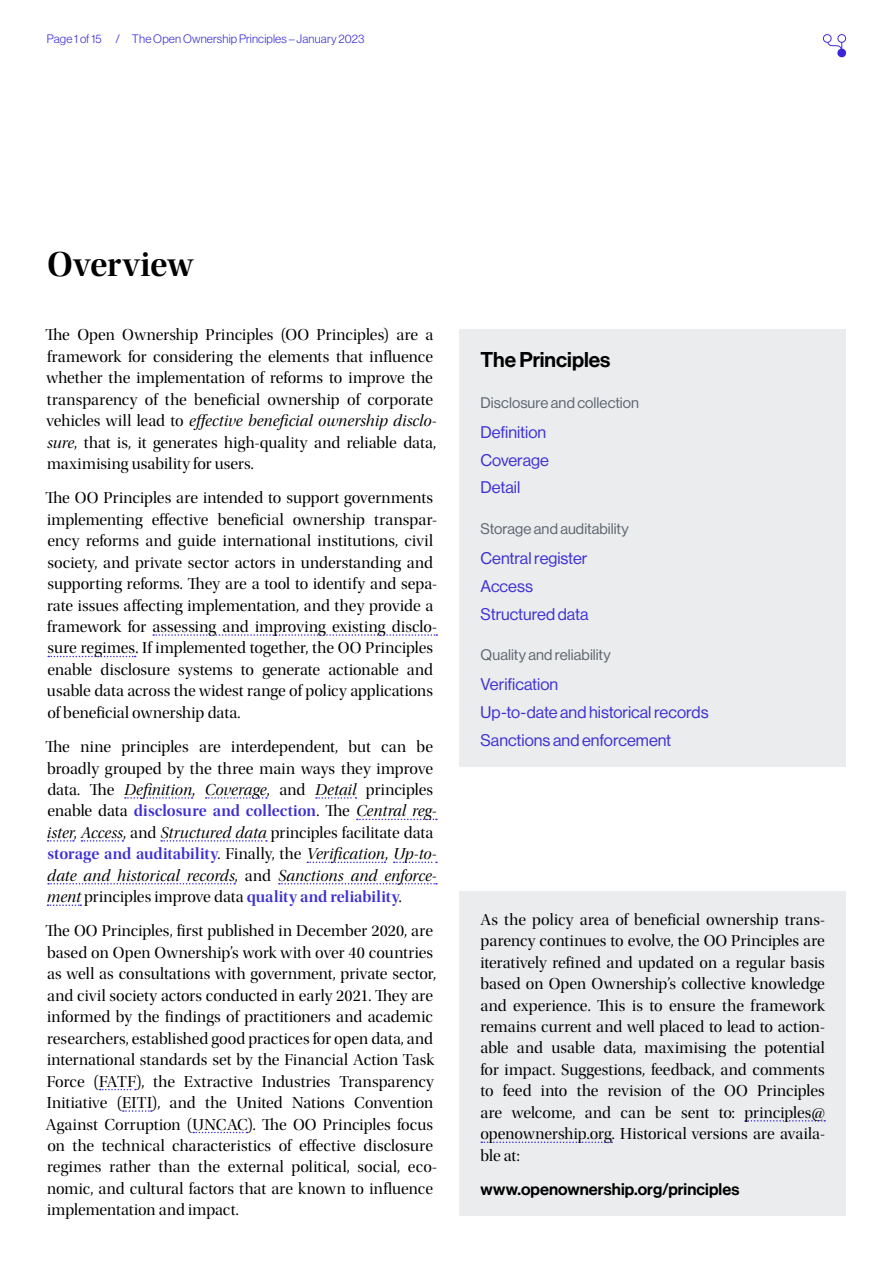
<style>
.page{position:relative;width:893px;height:1263px;background:#fff}
.page>*{position:absolute;margin:0;border:0;box-sizing:border-box;transform-origin:0 0}
.Heading_1{font:36px "Utopia Std Semibold Disp";color:#000}
.TOC_Title__No_Offset{font:21px "N Haas Grotesk DS Pro 65 Md";color:#000}
.t1{font:16.5px/21.5px "Utopia Std Disp";color:#000}
.t2{font:16.5px "N Haas Grotesk DS Pro 55 Rg";color:#3d30d4}
.Pseudo_Heading_1{font:16.5px "N Haas Grotesk DS Pro 65 Md";letter-spacing:.005em;color:#000}
.t3{font:15px "N Haas Grotesk DS Pro 55 Rg";letter-spacing:.005em;color:#5e6571}
.t4{font:12px "N Haas Grotesk DS Pro 45 Lt";letter-spacing:.01em;color:#3d30d4}
.s1{font-family:"Utopia Std Disp It"}
.s2{font-family:"Utopia Std Semibold Disp";color:#3d30d4}
</style>
<div class="page">
<svg style="left:823px;top:34px;width:23px;height:23px"></svg>
<svg style="left:153px;top:634px;width:284px;height:2px"></svg>
<svg style="left:48px;top:656px;width:88px;height:1px"></svg>
<svg style="left:125px;top:797px;width:68px;height:2px"></svg>
<svg style="left:206px;top:797px;width:61px;height:2px"></svg>
<svg style="left:316px;top:797px;width:40px;height:2px"></svg>
<svg style="left:357px;top:819px;width:80px;height:1px"></svg>
<svg style="left:48px;top:840px;width:26px;height:2px"></svg>
<svg style="left:81px;top:840px;width:42px;height:2px"></svg>
<svg style="left:161px;top:840px;width:106px;height:2px"></svg>
<svg style="left:307px;top:861px;width:78px;height:2px"></svg>
<svg style="left:394px;top:861px;width:43px;height:2px"></svg>
<svg style="left:48px;top:883px;width:187px;height:1px"></svg>
<svg style="left:279px;top:883px;width:158px;height:1px"></svg>
<svg style="left:47px;top:904px;width:34px;height:2px"></svg>
<svg style="left:100px;top:1089px;width:36px;height:1px"></svg>
<svg style="left:123px;top:1110px;width:29px;height:2px"></svg>
<svg style="left:193px;top:1132px;width:54px;height:1px"></svg>
<div style="left:459px;top:329px;width:387px;height:438px;background:#ebeced"></div>
<div style="left:459px;top:891px;width:387px;height:325px;background:#ebeced"></div>
<svg style="left:745px;top:1120px;width:80px;height:1px"></svg>
<svg style="left:481px;top:1141px;width:131px;height:2px"></svg>
<p class="t4" style="left:47px;top:32px;width:319px">Page 1 of 15 / The Open Ownership Principles – January 2023</p>
<h1 class="Heading_1" style="left:47px;top:245px;width:148px">Overview</h1>
<p class="t1" style="left:45px;top:325px;width:393px">The Open Ownership Principles (OO Principles) are a framework for considering the elements that influence whether the implementation of reforms to improve the transparency of the beneficial ownership of corporate vehicles will lead to <span class="s1">effective beneficial ownership disclo&shy;sure</span>, that is, it generates high-quality and reliable data, maximising usability for users.</p>
<p class="t1" style="left:45px;top:488px;width:393px">The OO Principles are intended to support governments implementing effective beneficial ownership transpar&shy;ency reforms and guide international institutions, civil society, and private sector actors in understanding and supporting reforms. They are a tool to identify and sepa&shy;rate issues affecting implementation, and they provide a framework for assessing and improving existing disclo&shy;sure regimes. If implemented together, the OO Principles enable disclosure systems to generate actionable and usable data across the widest range of policy applications of beneficial ownership data.</p>
<p class="t1" style="left:45px;top:736px;width:393px">The nine principles are interdependent, but can be broadly grouped by the three main ways they improve data. The <span class="s1">Definition</span>, <span class="s1">Coverage</span>, and <span class="s1">Detail</span> principles enable data <span class="s2">disclosure and collection</span>. The <span class="s1">Central reg&shy;ister</span>, <span class="s1">Access</span>, and <span class="s1">Structured data</span> principles facilitate data <span class="s2">storage and auditability</span>. Finally, the <span class="s1">Verification</span>, <span class="s1">Up-to&shy;date and historical records</span>, and <span class="s1">Sanctions and enforce&shy;ment</span> principles improve data <span class="s2">quality and reliability</span>.</p>
<p class="t1" style="left:45px;top:921px;width:393px">The OO Principles, first published in December 2020, are based on Open Ownership’s work with over 40 countries as well as consultations with government, private sector, and civil society actors conducted in early 2021. They are informed by the findings of practitioners and academic researchers, established good practices for open data, and international standards set by the Financial Action Task Force (FATF), the Extractive Industries Transparency Initiative (EITI), and the United Nations Convention Against Corruption (UNCAC). The OO Principles focus on the technical characteristics of effective disclosure regimes rather than the external political, social, eco&shy;nomic, and cultural factors that are known to influence implementation and impact.</p>
<p class="TOC_Title__No_Offset" style="left:480px;top:347px;width:131px">The Principles</p>
<p class="t3" style="left:480px;top:394px;width:160px">Disclosure and collection</p>
<p class="t2" style="left:480px;top:423px;width:67px">Definition</p>
<p class="t2" style="left:480px;top:450px;width:70px">Coverage</p>
<p class="t2" style="left:480px;top:478px;width:41px">Detail</p>
<p class="t3" style="left:480px;top:520px;width:150px">Storage and auditability</p>
<p class="t2" style="left:480px;top:549px;width:108px">Central register</p>
<p class="t2" style="left:480px;top:577px;width:54px">Access</p>
<p class="t2" style="left:480px;top:605px;width:110px">Structured data</p>
<p class="t3" style="left:480px;top:647px;width:132px">Quality and reliability</p>
<p class="t2" style="left:480px;top:675px;width:79px">Verification</p>
<p class="t2" style="left:480px;top:703px;width:230px">Up-to-date and historical records</p>
<p class="t2" style="left:480px;top:731px;width:192px">Sanctions and enforcement</p>
<p class="t1" style="left:480px;top:909px;width:346px;text-align:justify">As the policy area of beneficial ownership trans&shy;parency continues to evolve, the OO Principles are iteratively refined and updated on a regular basis based on Open Ownership’s collective knowledge and experience. This is to ensure the framework remains current and well placed to lead to action&shy;able and usable data, maximising the potential for impact. Suggestions, feedback, and comments to feed into the revision of the OO Principles are welcome, and can be sent to: principles@ openownership.org. Historical versions are availa&shy;ble at:</p>
<p class="Pseudo_Heading_1" style="left:480px;top:1179px;width:260px">www.openownership.org/principles</p>
</div>
